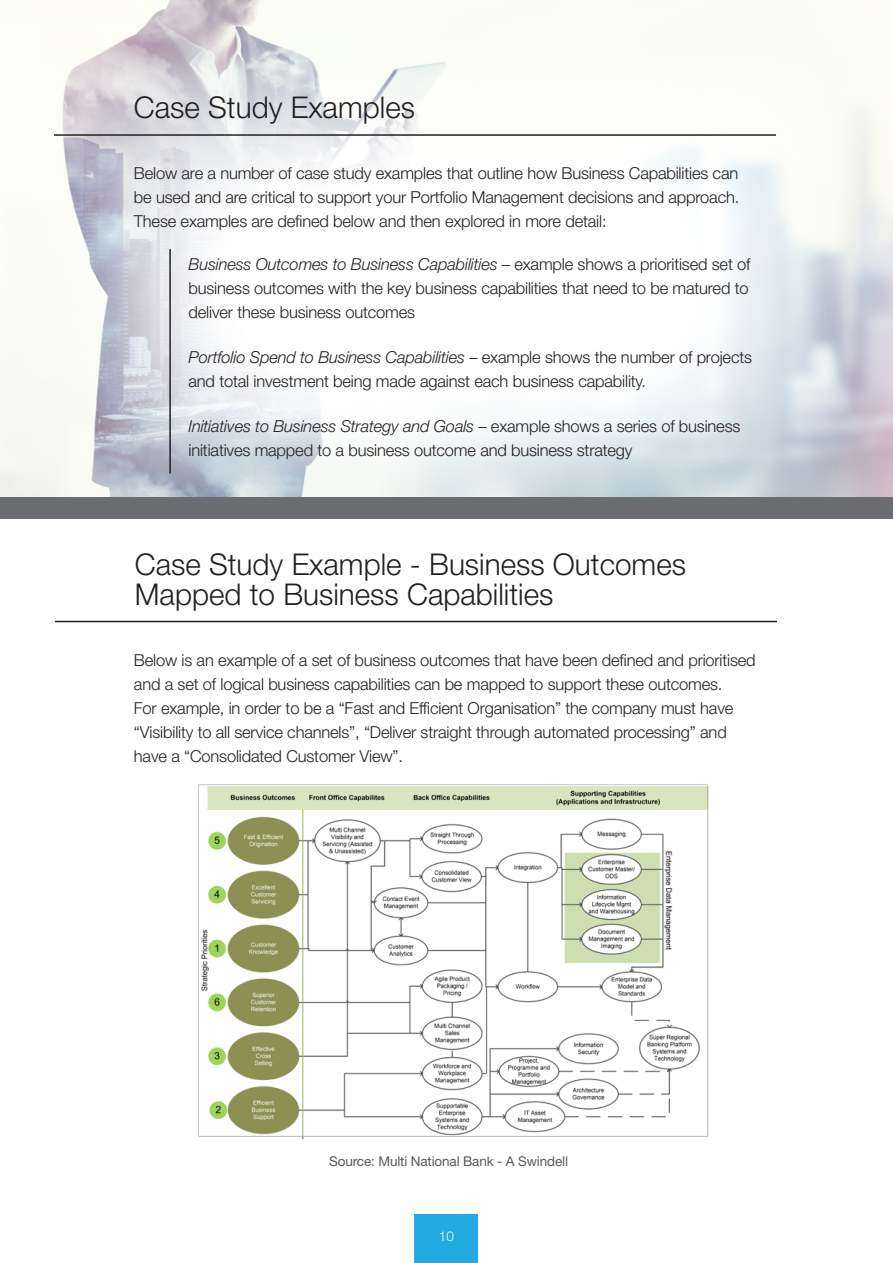
<style>
.page{position:relative;width:893px;height:1263px;background:#fff}
.page>*{position:absolute;margin:0;border:0;box-sizing:border-box;transform-origin:0 0}
.t1{font:300 30px/30px "Helvetica Neue LT Std";color:#231f20}
.t2{font:300 16.5px/24px "Helvetica Neue LT Std";letter-spacing:-.01em;color:#231f20}
.t3{font:13.5px "Helvetica Neue LT Std";letter-spacing:-.01em;color:#57585a}
.t4{font:300 13.5px "Helvetica Neue LT Std";color:#fff}
.s1{font-style:italic}
</style>
<div class="page">
<div style="left:415px;top:1215px;width:63px;height:48px;background:#22abe0"></div>
<img style="left:0;top:0;width:893px;height:497px">
<svg style="left:68px;top:47px;width:771px;height:450px"></svg>
<img style="left:199px;top:784px;width:509px;height:355px">
<hr style="left:54px;top:134px;width:722px;height:2px;background:#231f20">
<hr style="left:55px;top:621px;width:722px;height:1px;background:#231f20">
<hr style="left:169px;top:249px;width:2px;height:224px;background:#231f20">
<div style="left:0;top:497px;width:893px;height:22px;background:#6c6d70"></div>
<p class="t1" style="left:134px;top:92px;width:283px">Case Study Examples</p>
<p class="t2" style="left:134px;top:161px;width:607px;text-align:justify">Below are a number of case study examples that outline how Business Capabilities can be used and are critical to support your Portfolio Management decisions and approach.<br>These examples are defined below and then explored in more detail:</p>
<p class="t2" style="left:189px;top:252px;width:563px;text-align:justify"><span class="s1">Business Outcomes to Business Capabilities</span> – example shows a prioritised set of business outcomes with the key business capabilities that need to be matured to deliver these business outcomes</p>
<p class="t2" style="left:189px;top:345px;width:565px"><span class="s1">Portfolio Spend to Business Capabilities</span> – example shows the number of projects and total investment being made against each business capability.</p>
<p class="t2" style="left:189px;top:414px;width:553px"><span class="s1">Initiatives to Business Strategy and Goals</span> – example shows a series of business initiatives mapped to a business outcome and business strategy</p>
<p class="t1" style="left:135px;top:548px;width:553px">Case Study Example - Business Outcomes<br>Mapped to Business Capabilities</p>
<p class="t2" style="left:134px;top:648px;width:623px">Below is an example of a set of business outcomes that have been defined and prioritised and a set of logical business capabilities can be mapped to support these outcomes.<br>For example, in order to be a “Fast and Efficient Organisation” the company must have “Visibility to all service channels”, “Deliver straight through automated processing” and have a “Consolidated Customer View”.</p>
<p class="t3" style="left:329px;top:1153px;width:240px">Source: Multi National Bank - A Swindell</p>
<p class="t4" style="left:439px;top:1228px;width:17px">10</p>
</div>
